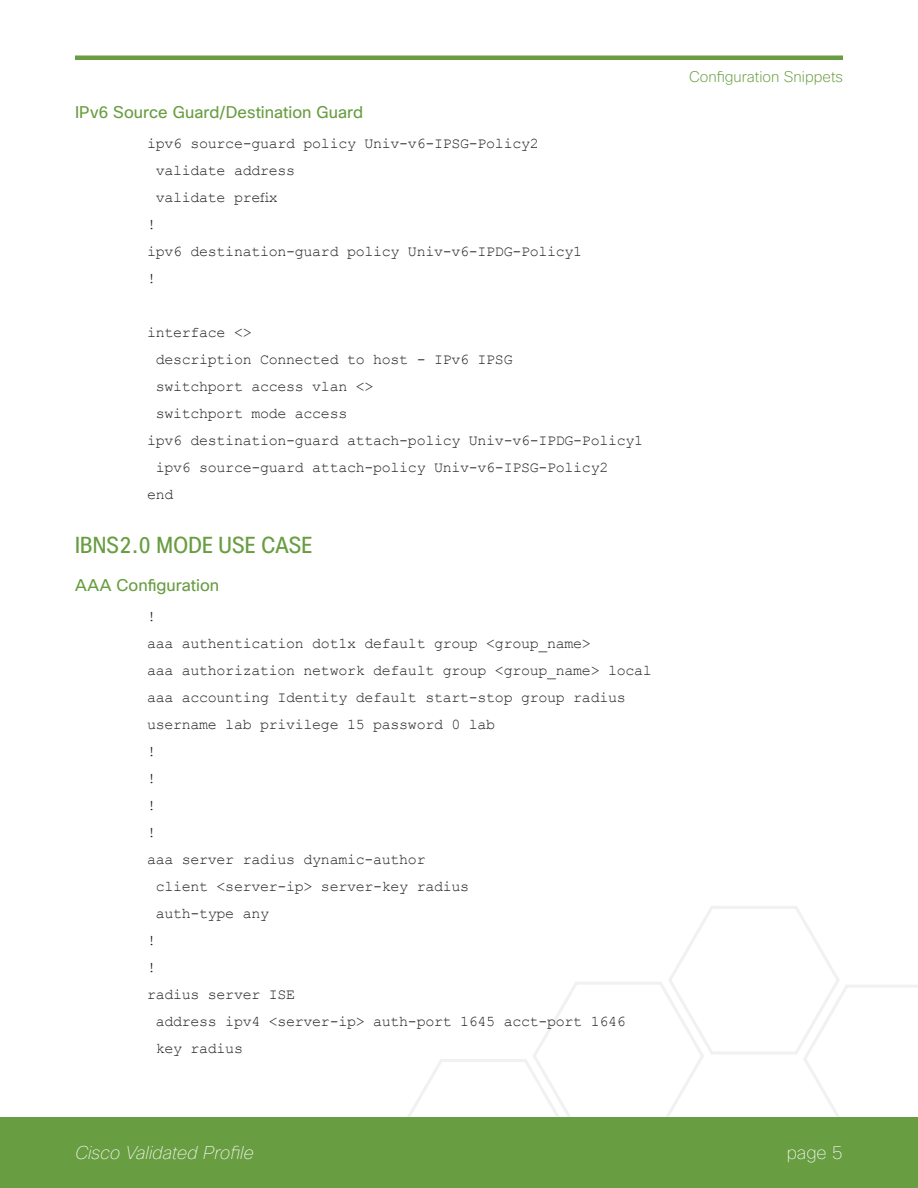
<style>
.page{position:relative;width:918px;height:1188px;background:#fff}
.page>*{position:absolute;margin:0;border:0;box-sizing:border-box;transform-origin:0 0}
.t1{font:condensed 22.5px "Cisco Sans";letter-spacing:.01em;color:#689d41}
.t2{font:italic 100 18px "Cisco Sans";color:#fff}
.t3{font:100 18px "Cisco Sans";color:#fff}
.t4{font:16.5px "Cisco Sans";color:#689d41}
.t5{font:15px "Courier New";letter-spacing:-.02em;color:#231f20}
.t6{font:200 15px "Cisco Sans";color:#689d41}
</style>
<div class="page">
<svg style="left:396px;top:906px;width:522px;height:212px"></svg>
<div style="left:0;top:1118px;width:918px;height:70px;background:#689d41"></div>
<hr style="left:75px;top:56px;width:768px;height:4px;background:#689d41">
<p class="t4" style="left:75px;top:102px;width:290px">IPv6 Source Guard/Destination Guard</p>
<p class="t5" style="left:147px;top:134px;width:393px">ipv6 source-guard policy Univ-v6-IPSG-Policy2</p>
<p class="t5" style="left:156px;top:161px;width:141px">validate address</p>
<p class="t5" style="left:156px;top:188px;width:124px">validate prefix</p>
<p class="t5" style="left:147px;top:215px;width:10px">!</p>
<p class="t5" style="left:147px;top:242px;width:437px">ipv6 destination-guard policy Univ-v6-IPDG-Policy1</p>
<p class="t5" style="left:147px;top:269px;width:10px">!</p>
<p class="t5" style="left:147px;top:323px;width:106px">interface &lt;&gt;</p>
<p class="t5" style="left:156px;top:350px;width:358px">description Connected to host - IPv6 IPSG</p>
<p class="t5" style="left:156px;top:377px;width:219px">switchport access vlan &lt;&gt;</p>
<p class="t5" style="left:156px;top:404px;width:193px">switchport mode access</p>
<p class="t5" style="left:147px;top:431px;width:498px">ipv6 destination-guard attach-policy Univ-v6-IPDG-Policy1</p>
<p class="t5" style="left:156px;top:458px;width:454px">ipv6 source-guard attach-policy Univ-v6-IPSG-Policy2</p>
<p class="t5" style="left:147px;top:485px;width:28px">end</p>
<h1 class="t1" style="left:75px;top:531px;width:239px">IBNS2.0 MODE USE CASE</h1>
<p class="t4" style="left:75px;top:574px;width:146px">AAA Configuration</p>
<p class="t5" style="left:147px;top:607px;width:10px">!</p>
<p class="t5" style="left:147px;top:634px;width:445px">aaa authentication dot1x default group &lt;group_name&gt;</p>
<p class="t5" style="left:147px;top:661px;width:506px">aaa authorization network default group &lt;group_name&gt; local</p>
<p class="t5" style="left:147px;top:688px;width:480px">aaa accounting Identity default start-stop group radius</p>
<p class="t5" style="left:147px;top:715px;width:350px">username lab privilege 15 password 0 lab</p>
<p class="t5" style="left:147px;top:742px;width:10px">!</p>
<p class="t5" style="left:147px;top:769px;width:10px">!</p>
<p class="t5" style="left:147px;top:796px;width:10px">!</p>
<p class="t5" style="left:147px;top:823px;width:10px">!</p>
<p class="t5" style="left:147px;top:850px;width:280px">aaa server radius dynamic-author</p>
<p class="t5" style="left:156px;top:877px;width:315px">client &lt;server-ip&gt; server-key radius</p>
<p class="t5" style="left:156px;top:904px;width:115px">auth-type any</p>
<p class="t5" style="left:147px;top:931px;width:10px">!</p>
<p class="t5" style="left:147px;top:958px;width:10px">!</p>
<p class="t5" style="left:147px;top:985px;width:150px">radius server ISE</p>
<p class="t5" style="left:156px;top:1012px;width:472px">address ipv4 &lt;server-ip&gt; auth-port 1645 acct-port 1646</p>
<p class="t5" style="left:156px;top:1039px;width:89px">key radius</p>
<p class="t6" style="left:689px;top:68px;width:155px">Configuration Snippets</p>
<p class="t2" style="left:75px;top:1141px;width:180px">Cisco Validated Profile</p>
<p class="t3" style="left:787px;top:1141px;width:58px">page 5</p>
</div>
